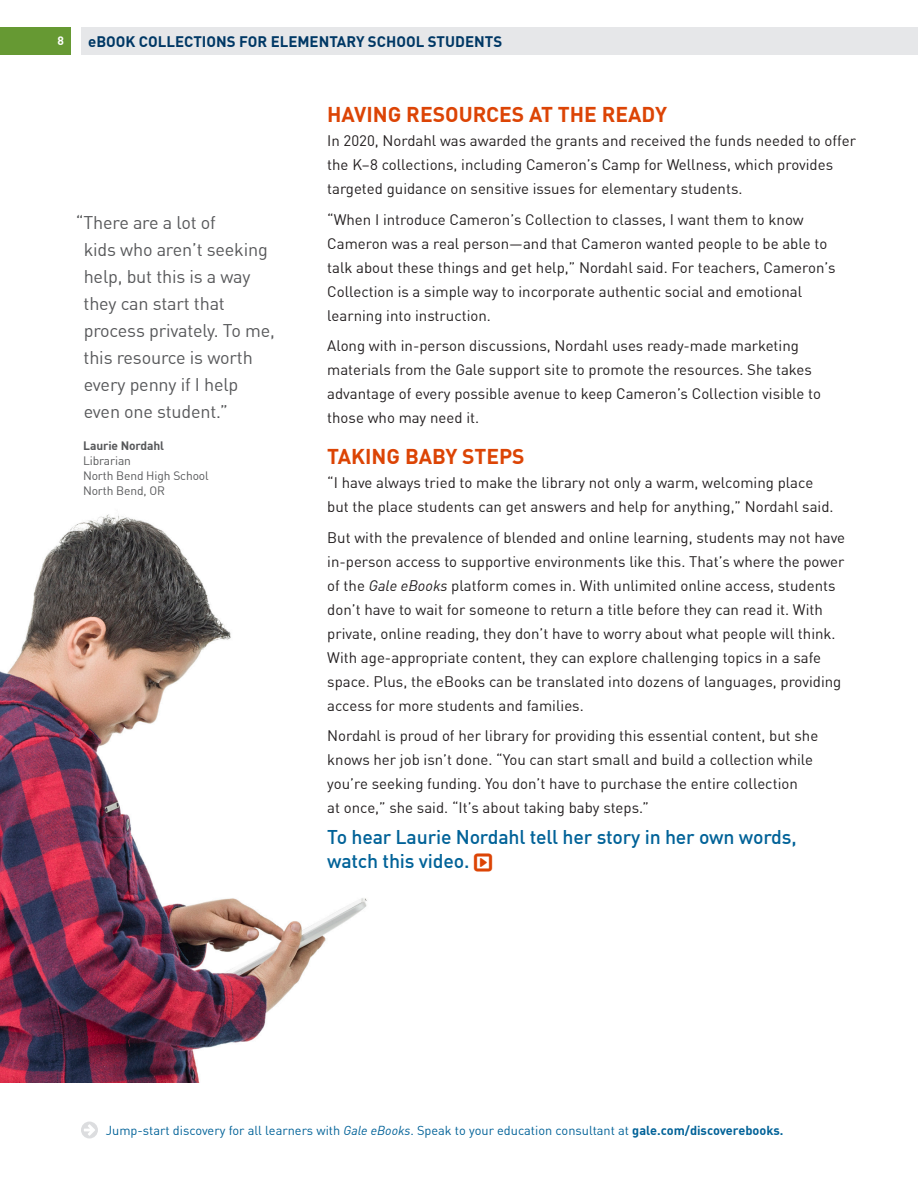
<style>
.page{position:relative;width:918px;height:1188px;background:#fff}
.page>*{position:absolute;margin:0;border:0;box-sizing:border-box;transform-origin:0 0}
.t1{font:700 21px "DIN Offc";color:#dc4405}
.t2{font:500 19.5px/24px "DIN Offc";letter-spacing:-.01em;color:#006298}
.t3{font:18px/27px "DIN Offc";letter-spacing:-.01em;color:#57585a}
.t4{font:15px/24px "DIN Offc";color:#231f20}
.t5{font:700 15px "DIN Offc";color:#003865}
.t6{font:12.75px "DIN Offc";color:#006298}
.t7{font:12px/15px "DIN Offc";letter-spacing:-.01em;color:#57585a}
.t8{font:700 12px "DIN Offc";letter-spacing:-.01em;color:#57585a}
.t9{font:700 12px "DIN Offc";color:#fff}
.s1{font-style:italic}
.s2{font-weight:700}
</style>
<div class="page">
<div style="left:81px;top:27px;width:837px;height:27px;background:#e6e7e9"></div>
<div style="left:0;top:27px;width:71px;height:27px;background:#693"></div>
<svg style="left:81px;top:1122px;width:17px;height:16px"></svg>
<img style="left:0;top:514px;width:367px;height:568px">
<p class="t9" style="left:58px;top:33px;width:8px">8</p>
<p class="t5" style="left:88px;top:31px;width:416px">eBOOK COLLECTIONS FOR ELEMENTARY SCHOOL STUDENTS</p>
<p class="t3" style="left:84px;top:209px;width:193px;text-indent:-8px">“There are a lot of<br>kids who aren’t seeking help, but this is a way they can start that process privately. To me, this resource is worth every penny if I help even one student.”</p>
<p class="t8" style="left:83px;top:438px;width:82px">Laurie Nordahl</p>
<p class="t7" style="left:83px;top:454px;width:127px">Librarian<br>North Bend High School<br>North Bend, OR</p>
<h1 class="t1" style="left:327px;top:100px;width:341px">HAVING RESOURCES AT THE READY</h1>
<p class="t4" style="left:327px;top:129px;width:530px">In 2020, Nordahl was awarded the grants and received the funds needed to offer the K–8 collections, including Cameron’s Camp for Wellness, which provides targeted guidance on sensitive issues for elementary students.</p>
<p class="t4" style="left:327px;top:207px;width:510px">“When I introduce Cameron’s Collection to classes, I want them to know Cameron was a real person—and that Cameron wanted people to be able to talk about these things and get help,” Nordahl said. For teachers, Cameron’s Collection is a simple way to incorporate authentic social and emotional learning into instruction.</p>
<p class="t4" style="left:327px;top:334px;width:495px">Along with in-person discussions, Nordahl uses ready-made marketing materials from the Gale support site to promote the resources. She takes advantage of every possible avenue to keep Cameron’s Collection visible to those who may need it.</p>
<h1 class="t1" style="left:327px;top:442px;width:199px">TAKING BABY STEPS</h1>
<p class="t4" style="left:327px;top:471px;width:508px">“I have always tried to make the library not only a warm, welcoming place but the place students can get answers and help for anything,” Nordahl said.</p>
<p class="t4" style="left:327px;top:525px;width:519px">But with the prevalence of blended and online learning, students may not have in-person access to supportive environments like this. That’s where the power of the <span class="s1">Gale eBooks</span> platform comes in. With unlimited online access, students don’t have to wait for someone to return a title before they can read it. With private, online reading, they don’t have to worry about what people will think.<br>With age-appropriate content, they can explore challenging topics in a safe space. Plus, the eBooks can be translated into dozens of languages, providing access for more students and families.</p>
<p class="t4" style="left:327px;top:724px;width:493px">Nordahl is proud of her library for providing this essential content, but she knows her job isn’t done. “You can start small and build a collection while you’re seeking funding. You don’t have to purchase the entire collection<br>at once,” she said. “It’s about taking baby steps.”</p>
<h2 class="t2" style="left:327px;top:825px;width:471px">To hear Laurie Nordahl tell her story in her own words, watch this video.</h2>
<p class="t6" style="left:106px;top:1123px;width:679px">Jump-start discovery for all learners with <span class="s1">Gale eBooks</span>. Speak to your education consultant at <span class="s2">gale.com/discoverebooks.</span></p>
</div>
